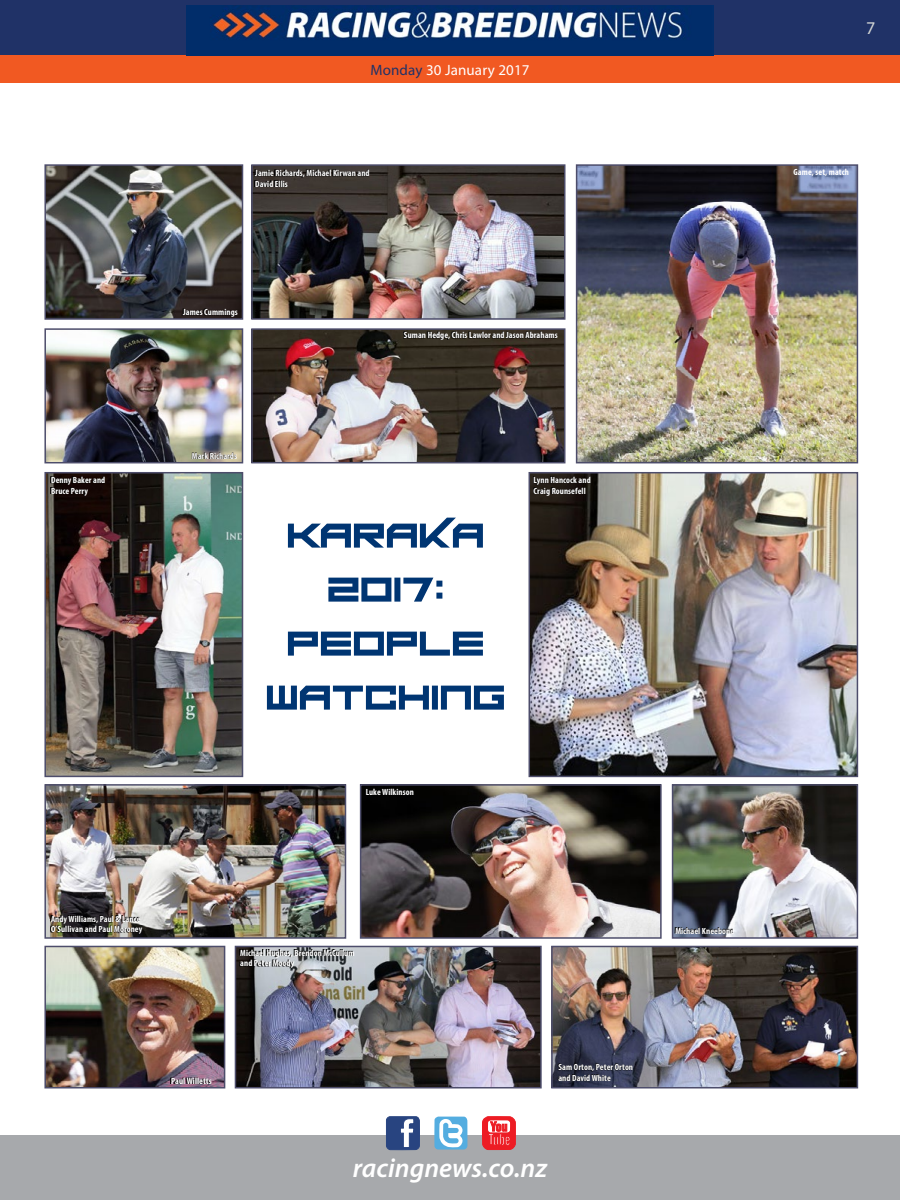
<style>
.page{position:relative;width:900px;height:1200px;background:#fff}
.page>*{position:absolute;margin:0;border:0;box-sizing:border-box;transform-origin:0 0}
.t1{font:italic 600 27px "Myriad Pro";color:#fff}
.t2{font:18px "Myriad Pro";color:#d1d4d4}
.t3{font:15px "Myriad Pro";letter-spacing:.01em;color:#fff}
.t4{font:700 condensed 9px/10.8px "Myriad Pro";letter-spacing:.01em;color:#fff}
.s1{color:#203267}
</style>
<div class="page">
<div style="left:0;top:0;width:900px;height:64px;background:#203267"></div>
<div style="left:0;top:1136px;width:900px;height:64px;background:#a7a9ac"></div>
<svg style="left:386px;top:1117px;width:34px;height:33px"></svg>
<svg style="left:434px;top:1117px;width:33px;height:33px"></svg>
<svg style="left:482px;top:1116px;width:34px;height:34px"></svg>
<div style="left:0;top:56px;width:900px;height:27px;background:#f15922"></div>
<img style="left:187px;top:5px;width:526px;height:50px">
<img style="left:47px;top:167px;width:193px;height:150px">
<div style="left:44px;top:164px;width:199px;height:156px;border:2px solid #4d4d6b"></div>
<img style="left:254px;top:167px;width:309px;height:150px">
<div style="left:251px;top:164px;width:315px;height:156px;border:2px solid #4d4d6b"></div>
<img style="left:254px;top:331px;width:309px;height:129px">
<div style="left:251px;top:328px;width:315px;height:135px;border:2px solid #4d4d6b"></div>
<img style="left:579px;top:167px;width:276px;height:293px">
<div style="left:576px;top:164px;width:282px;height:299px;border:2px solid #4d4d6b"></div>
<img style="left:47px;top:331px;width:193px;height:129px">
<div style="left:44px;top:328px;width:199px;height:135px;border:2px solid #4d4d6b"></div>
<img style="left:47px;top:475px;width:193px;height:299px">
<div style="left:44px;top:472px;width:199px;height:305px;border:2px solid #4d4d6b"></div>
<img style="left:532px;top:475px;width:323px;height:299px">
<div style="left:529px;top:472px;width:329px;height:305px;border:2px solid #4d4d6b"></div>
<img style="left:47px;top:787px;width:296px;height:149px">
<div style="left:44px;top:784px;width:302px;height:155px;border:2px solid #4d4d6b"></div>
<img style="left:363px;top:787px;width:296px;height:149px">
<div style="left:360px;top:784px;width:302px;height:155px;border:2px solid #4d4d6b"></div>
<img style="left:675px;top:787px;width:180px;height:149px">
<div style="left:672px;top:784px;width:186px;height:155px;border:2px solid #4d4d6b"></div>
<img style="left:47px;top:949px;width:175px;height:137px">
<div style="left:44px;top:946px;width:181px;height:143px;border:2px solid #4d4d6b"></div>
<img style="left:238px;top:949px;width:301px;height:137px">
<div style="left:235px;top:946px;width:307px;height:143px;border:2px solid #4d4d6b"></div>
<img style="left:554px;top:949px;width:301px;height:137px">
<div style="left:551px;top:946px;width:307px;height:143px;border:2px solid #4d4d6b"></div>
<svg style="left:267px;top:686px;width:237px;height:24px"></svg>
<svg style="left:288px;top:632px;width:195px;height:24px"></svg>
<svg style="left:328px;top:578px;width:114px;height:24px"></svg>
<svg style="left:288px;top:518px;width:195px;height:30px"></svg>
<svg style="left:182px;top:308px;width:55px;height:9px"></svg>
<svg style="left:192px;top:452px;width:44px;height:7px"></svg>
<svg style="left:403px;top:331px;width:154px;height:8px"></svg>
<svg style="left:533px;top:476px;width:57px;height:19px"></svg>
<svg style="left:50px;top:476px;width:54px;height:20px"></svg>
<svg style="left:254px;top:170px;width:114px;height:17px;background:#2d2824"></svg>
<svg style="left:50px;top:915px;width:92px;height:19px;background:#37332d"></svg>
<svg style="left:239px;top:949px;width:114px;height:19px;background:#707375"></svg>
<svg style="left:558px;top:1063px;width:74px;height:18px"></svg>
<svg style="left:170px;top:1077px;width:41px;height:7px"></svg>
<div style="left:365px;top:789px;width:48px;height:7px;background:#000"></div>
<svg style="left:675px;top:927px;width:58px;height:7px"></svg>
<p class="t4" style="left:51px;top:474px;width:56px">Denny Baker and<br>Bruce Perry</p>
<h3 class="t3" style="left:370px;top:61px;width:161px"><span class="s1">Monday</span> 30 January 2017</h3>
<h2 class="t2" style="left:866px;top:17px;width:11px">7</h2>
<p class="t4" style="left:255px;top:168px;width:116px">Jamie Richards, Michael Kirwan and<br>David Ellis</p>
<p class="t4" style="left:794px;top:167px;width:57px">Game, set, match</p>
<p class="t4" style="left:183px;top:306px;width:56px">James Cummings</p>
<p class="t4" style="left:192px;top:450px;width:47px">Mark Richards</p>
<p class="t4" style="left:404px;top:329px;width:155px">Suman Hedge, Chris Lawlor and Jason Abrahams</p>
<p class="t4" style="left:534px;top:474px;width:59px">Lynn Hancock and<br>Craig Rounsefell</p>
<p class="t4" style="left:366px;top:787px;width:50px">Luke Wilkinson</p>
<p class="t4" style="left:51px;top:913px;width:93px">Andy Williams, Paul &amp; Lance<br>O’Sullivan and Paul Moroney</p>
<p class="t4" style="left:240px;top:947px;width:116px">Michael Hughes, Brendon McCullum and Peter Moody</p>
<p class="t4" style="left:171px;top:1075px;width:42px">Paul Willetts</p>
<p class="t4" style="left:558px;top:1062px;width:76px">Sam Orton, Peter Orton and David White</p>
<h1 class="t1" style="left:353px;top:1150px;width:196px">racingnews.co.nz</h1>
<p class="t4" style="left:675px;top:925px;width:60px">Michael Kneebone</p>
</div>
